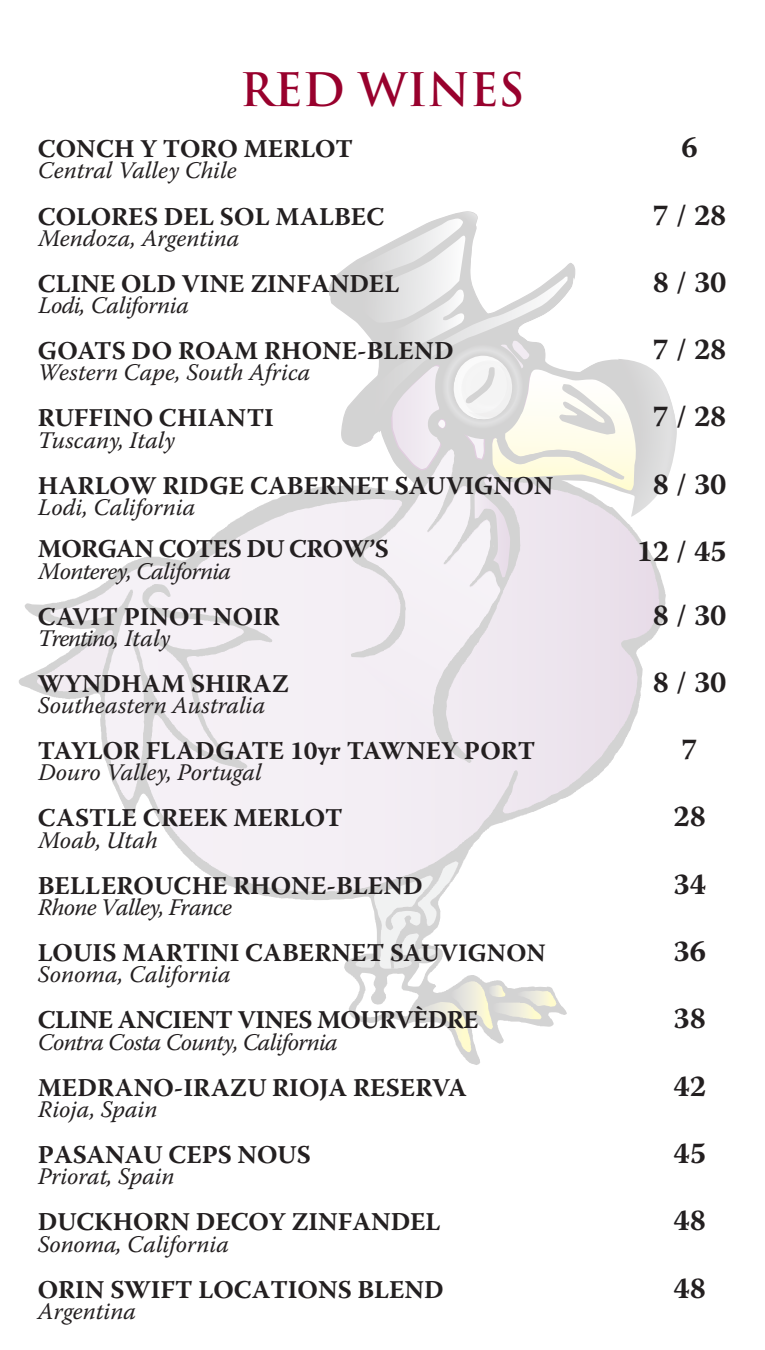
<style>
.page{position:relative;width:765px;height:1350px;background:#fff}
.page>*{position:absolute;margin:0;border:0;box-sizing:border-box;transform-origin:0 0}
.t1{font:700 45px "Trajan Pro";color:#98012d}
.t2{font:700 30px "Warnock Pro";color:#231f20}
.t3{font:700 25.5px "Warnock Pro";color:#231f20}
.t4{font:700 25.5px "Warnock Pro";letter-spacing:-.02em;color:#231f20}
.t5{font:italic 23.75px "Warnock Pro";letter-spacing:-.005em;color:#231f20}
.t6{font:italic 23.75px "Warnock Pro";letter-spacing:-.03em;color:#231f20}
.t7{font:italic 23.75px "Warnock Pro";letter-spacing:-.055em;color:#231f20}
.s1{font-size:25px}
</style>
<div class="page">
<svg style="left:18px;top:486px;width:647px;height:579px"></svg>
<svg style="left:37px;top:630px;width:76px;height:61px"></svg>
<svg style="left:328px;top:211px;width:143px;height:233px"></svg>
<svg style="left:356px;top:861px;width:200px;height:191px"></svg>
<svg style="left:346px;top:212px;width:331px;height:399px"></svg>
<h1 class="t1" style="left:240px;top:62px;width:286px">RED WINES</h1>
<p class="t3" style="left:38px;top:134px;width:317px">CONCH Y TORO MERLOT</p>
<p class="t2" style="left:682px;top:129px;width:18px">6</p>
<p class="t5" style="left:38px;top:156px;width:200px">Central Valley Chile</p>
<p class="t3" style="left:38px;top:201px;width:348px">COLORES DEL SOL MALBEC</p>
<p class="t2" style="left:653px;top:197px;width:75px">7 / 28</p>
<p class="t5" style="left:39px;top:224px;width:202px">Mendoza, Argentina</p>
<p class="t3" style="left:38px;top:268px;width:363px">CLINE OLD VINE ZINFANDEL</p>
<p class="t2" style="left:653px;top:264px;width:75px">8 / 30</p>
<p class="t5" style="left:39px;top:291px;width:152px">Lodi, California</p>
<p class="t3" style="left:38px;top:335px;width:417px">GOATS DO ROAM RHONE-BLEND</p>
<p class="t2" style="left:653px;top:331px;width:75px">7 / 28</p>
<p class="t5" style="left:38px;top:358px;width:274px">Western Cape, South Africa</p>
<p class="t3" style="left:38px;top:403px;width:238px">RUFFINO CHIANTI</p>
<p class="t2" style="left:653px;top:399px;width:75px">7 / 28</p>
<p class="t5" style="left:38px;top:426px;width:139px">Tuscany, Italy</p>
<p class="t3" style="left:38px;top:470px;width:517px">HARLOW RIDGE CABERNET SAUVIGNON</p>
<p class="t2" style="left:653px;top:466px;width:75px">8 / 30</p>
<p class="t5" style="left:38px;top:493px;width:159px">Lodi, California</p>
<p class="t4" style="left:38px;top:534px;width:352px">MORGAN COTES DU CROW’S</p>
<p class="t6" style="left:39px;top:556px;width:194px">Monterey, California</p>
<p class="t2" style="left:637px;top:533px;width:91px">12 / 45</p>
<p class="t3" style="left:38px;top:601px;width:243px">CAVIT PINOT NOIR</p>
<p class="t2" style="left:653px;top:597px;width:75px">8 / 30</p>
<p class="t7" style="left:38px;top:624px;width:134px">Trentino, Italy</p>
<p class="t3" style="left:38px;top:668px;width:252px">WYNDHAM SHIRAZ</p>
<p class="t2" style="left:653px;top:664px;width:75px">8 / 30</p>
<p class="t5" style="left:38px;top:691px;width:229px">Southeastern Australia</p>
<p class="t3" style="left:38px;top:735px;width:499px">TAYLOR FLADGATE 10yr TAWNEY PORT</p>
<p class="t2" style="left:682px;top:731px;width:18px">7</p>
<p class="t5" style="left:38px;top:758px;width:225px">Douro Valley, Portugal</p>
<p class="t3" style="left:38px;top:803px;width:306px">CASTLE CREEK MERLOT</p>
<p class="t2" style="left:673px;top:799px;width:34px">28</p>
<p class="t5" style="left:39px;top:826px;width:121px">Moab, Utah</p>
<p class="t3" style="left:38px;top:870px;width:386px">BELLEROUCHE RHONE-BLEND</p>
<p class="t2" style="left:673px;top:866px;width:34px">34</p>
<p class="t6" style="left:38px;top:893px;width:195px">Rhone Valley, France</p>
<p class="t3" style="left:38px;top:937px;width:509px">LOUIS MARTINI CABERNET <span class="s1">SAUVIGNON</span></p>
<p class="t2" style="left:673px;top:933px;width:34px">36</p>
<p class="t5" style="left:38px;top:960px;width:195px">Sonoma, California</p>
<p class="t4" style="left:38px;top:1005px;width:442px">CLINE ANCIENT VINES MOURVÈDRE</p>
<p class="t2" style="left:673px;top:1000px;width:34px">38</p>
<p class="t6" style="left:38px;top:1028px;width:302px">Contra Costa County, California</p>
<p class="t3" style="left:38px;top:1072px;width:430px">MEDRANO-IRAZU RIOJA RESERVA</p>
<p class="t2" style="left:673px;top:1068px;width:34px">42</p>
<p class="t5" style="left:38px;top:1095px;width:121px">Rioja, Spain</p>
<p class="t3" style="left:38px;top:1139px;width:274px">PASANAU CEPS NOUS</p>
<p class="t2" style="left:673px;top:1135px;width:34px">45</p>
<p class="t5" style="left:38px;top:1162px;width:138px">Priorat, Spain</p>
<p class="t3" style="left:38px;top:1207px;width:404px">DUCKHORN DECOY ZINFANDEL</p>
<p class="t2" style="left:673px;top:1202px;width:34px">48</p>
<p class="t5" style="left:38px;top:1229px;width:193px">Sonoma, California</p>
<p class="t3" style="left:38px;top:1274px;width:407px">ORIN SWIFT LOCATIONS BLEND</p>
<p class="t2" style="left:673px;top:1270px;width:34px">48</p>
<p class="t5" style="left:38px;top:1297px;width:100px">Argentina</p>
</div>
